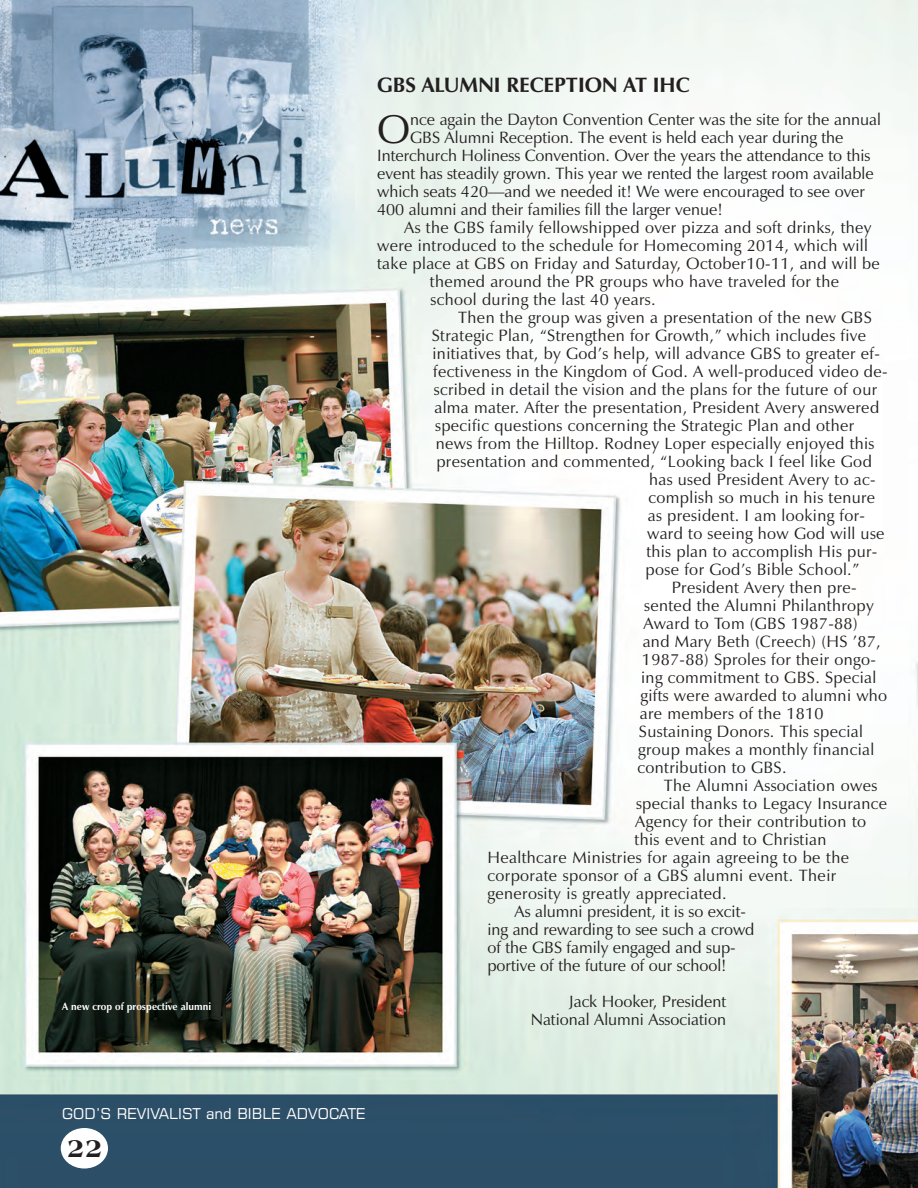
<style>
.page{position:relative;width:918px;height:1188px;background:#fff}
.page>*{position:absolute;margin:0;border:0;box-sizing:border-box;transform-origin:0 0}
.t1{font:40.5px "Zapf Humanist 601 BT";color:#231f20}
.t2{font:800 27px "Americana BT";color:#231f20}
.t3{font:700 21px "Zapf Humanist 601 BT";color:#231f20}
.t4{font:16.5px "Zapf Humanist 601 BT";letter-spacing:.02em;color:#231f20}
.t5{font:16.5px/18px "Zapf Humanist 601 BT";color:#231f20;text-align:right}
.t6{font:15px "Square 721 BT";color:#fff}
.t7{font:700 10.5px "Zapf Humanist 601 BT";color:#fff;scale:.95 1}
</style>
<div class="page">
<img style="left:0;top:0;width:918px;height:1188px">
<div style="left:61px;top:1128px;width:47px;height:41px;background:#fff;border-radius:50%"></div>
<p class="t7" style="left:62px;top:1002px;width:158px">A new crop of prospective alumni</p>
<p class="t3" style="left:377px;top:77px;width:314px">GBS ALUMNI RECEPTION AT IHC</p>
<h1 class="t1" style="left:377px;top:112px;width:35px">O</h1>
<p class="t5" style="left:410px;top:112px;width:472px">nce again the Dayton Convention Center was the site for the annual</p>
<p class="t5" style="left:410px;top:130px;width:435px">GBS Alumni Reception. The event is held each year during the</p>
<p class="t5" style="left:377px;top:148px;width:495px">Interchurch Holiness Convention. Over the years the attendance to this</p>
<p class="t5" style="left:377px;top:166px;width:498px">event has steadily grown. This year we rented the largest room available</p>
<p class="t5" style="left:377px;top:184px;width:489px">which seats 420—and we needed it! We were encouraged to see over</p>
<p class="t5" style="left:377px;top:202px;width:347px">400 alumni and their families fill the larger venue!</p>
<p class="t4" style="left:404px;top:221px;width:469px">As the GBS family fellowshipped over pizza and soft drinks, they</p>
<p class="t4" style="left:377px;top:239px;width:492px">were introduced to the schedule for Homecoming 2014, which will</p>
<p class="t4" style="left:377px;top:257px;width:504px">take place at GBS on Friday and Saturday, October10-11, and will be</p>
<p class="t4" style="left:430px;top:275px;width:411px">themed around the PR groups who have traveled for the</p>
<p class="t4" style="left:431px;top:293px;width:226px">school during the last 40 years.</p>
<p class="t4" style="left:458px;top:311px;width:415px">Then the group was given a presentation of the new GBS</p>
<p class="t4" style="left:432px;top:329px;width:436px">Strategic Plan, “Strengthen for Growth,” which includes five</p>
<p class="t4" style="left:433px;top:347px;width:449px">initiatives that, by God’s help, will advance GBS to greater ef-</p>
<p class="t4" style="left:433px;top:365px;width:456px">fectiveness in the Kingdom of God. A well-produced video de-</p>
<p class="t4" style="left:434px;top:383px;width:445px">scribed in detail the vision and the plans for the future of our</p>
<p class="t4" style="left:434px;top:401px;width:446px">alma mater. After the presentation, President Avery answered</p>
<p class="t4" style="left:435px;top:419px;width:421px">specific questions concerning the Strategic Plan and other</p>
<p class="t4" style="left:436px;top:437px;width:440px">news from the Hilltop. Rodney Loper especially enjoyed this</p>
<p class="t4" style="left:436px;top:455px;width:437px">presentation and commented, “Looking back I feel like God</p>
<p class="t4" style="left:649px;top:473px;width:228px">has used President Avery to ac-</p>
<p class="t4" style="left:649px;top:491px;width:228px">complish so much in his tenure</p>
<p class="t4" style="left:648px;top:509px;width:219px">as president. I am looking for-</p>
<p class="t4" style="left:647px;top:527px;width:239px">ward to seeing how God will use</p>
<p class="t4" style="left:646px;top:545px;width:233px">this plan to accomplish His pur-</p>
<p class="t4" style="left:646px;top:563px;width:215px">pose for God’s Bible School.”</p>
<p class="t4" style="left:672px;top:581px;width:186px">President Avery then pre-</p>
<p class="t4" style="left:644px;top:599px;width:231px">sented the Alumni Philanthropy</p>
<p class="t4" style="left:643px;top:617px;width:216px">Award to Tom (GBS 1987-88)</p>
<p class="t4" style="left:643px;top:635px;width:240px">and Mary Beth (Creech) (HS ’87,</p>
<p class="t4" style="left:642px;top:653px;width:236px">1987-88) Sproles for their ongo-</p>
<p class="t4" style="left:641px;top:671px;width:237px">ing commitment to GBS. Special</p>
<p class="t4" style="left:640px;top:689px;width:248px">gifts were awarded to alumni who</p>
<p class="t4" style="left:640px;top:707px;width:185px">are members of the 1810</p>
<p class="t4" style="left:639px;top:725px;width:226px">Sustaining Donors. This special</p>
<p class="t4" style="left:638px;top:743px;width:238px">group makes a monthly financial</p>
<p class="t4" style="left:637px;top:761px;width:151px">contribution to GBS.</p>
<p class="t4" style="left:664px;top:779px;width:215px">The Alumni Association owes</p>
<p class="t4" style="left:636px;top:797px;width:253px">special thanks to Legacy Insurance</p>
<p class="t4" style="left:635px;top:815px;width:232px">Agency for their contribution to</p>
<p class="t4" style="left:635px;top:833px;width:194px">this event and to Christian</p>
<p class="t4" style="left:488px;top:851px;width:363px">Healthcare Ministries for again agreeing to be the</p>
<p class="t4" style="left:488px;top:869px;width:350px">corporate sponsor of a GBS alumni event. Their</p>
<p class="t4" style="left:488px;top:887px;width:241px">generosity is greatly appreciated.</p>
<p class="t5" style="left:515px;top:904px;width:233px">As alumni president, it is so excit-</p>
<p class="t5" style="left:487px;top:922px;width:269px">ing and rewarding to see such a crowd</p>
<p class="t5" style="left:487px;top:940px;width:250px">of the GBS family engaged and sup-</p>
<p class="t5" style="left:487px;top:958px;width:241px">portive of the future of our school!</p>
<p class="t5" style="left:531px;top:994px;width:197px">Jack Hooker, President<br>National Alumni Association</p>
<p class="t6" style="left:62px;top:1108px;width:305px">GOD’S REVIVALIST and BIBLE ADVOCATE</p>
<h2 class="t2" style="left:67px;top:1137px;width:37px">22</h2>
</div>
